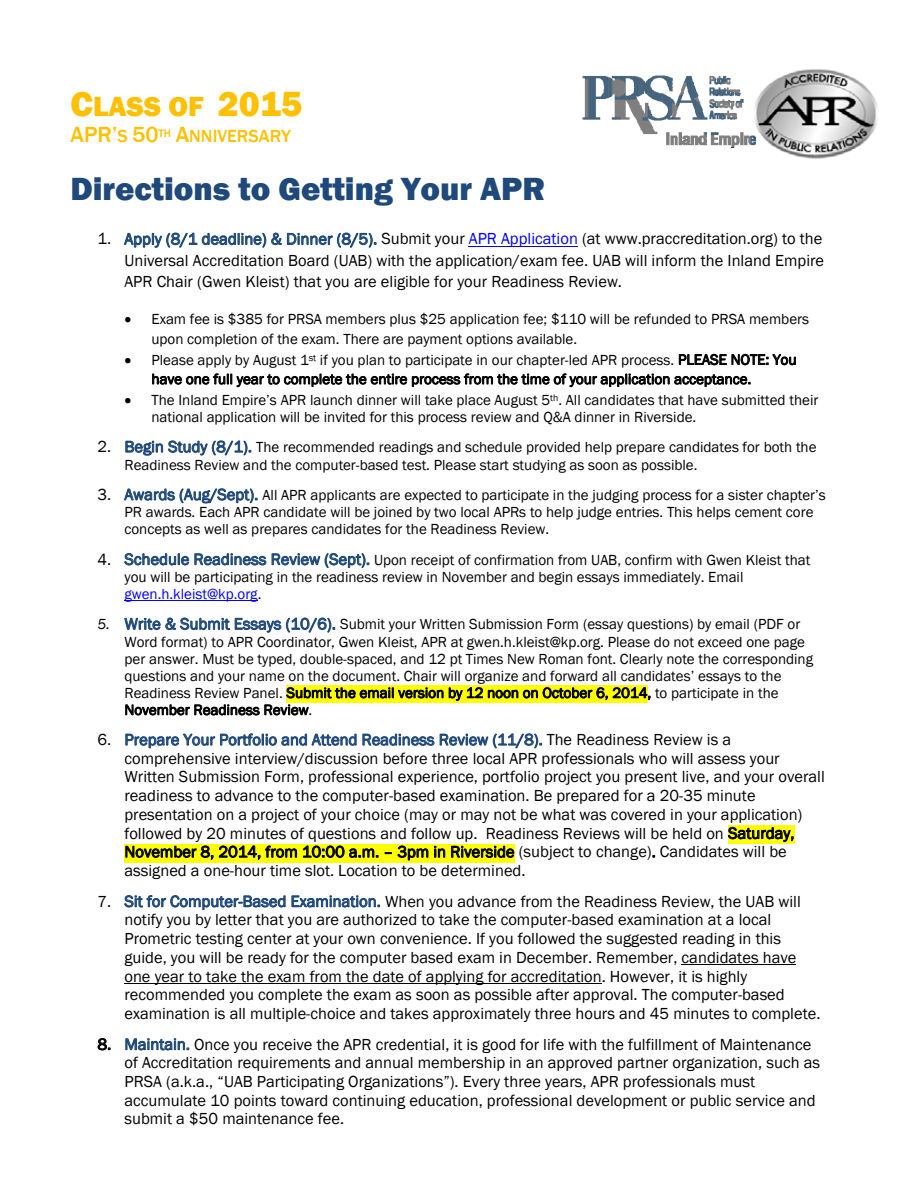
<style>
.page{position:relative;width:918px;height:1188px;background:#fff}
.page>*{position:absolute;margin:0;border:0;box-sizing:border-box;transform-origin:0 0}
.t1{font:800 33px "Franklin Gothic";color:#1f497c}
.t2{font:800 28.5px "Franklin Gothic";color:#ffc000}
.t3{font:500 18px "Franklin Gothic";color:#ffc000}
.t4{font:16.5px/18.8px "Franklin Gothic";color:#000}
.t5{font:15px/17.1px "Franklin Gothic";color:#000}
.s1{font-size:36px}
.s2{font-size:22.5px}
.s3{color:#1f497c}
.s4{color:#00f}
.s5{font-size:16.5px}
.s6{font-size:16.5px;color:#1f497c}
.s7{font-style:italic}
</style>
<div class="page">
<img style="left:755px;top:69px;width:123px;height:90px">
<img style="left:582px;top:76px;width:173px;height:72px">
<svg style="left:124px;top:233px;width:252px;height:15px"></svg>
<hr style="left:469px;top:246px;width:109px;height:1px;background:#00f">
<svg style="left:679px;top:354px;width:117px;height:11px"></svg>
<svg style="left:152px;top:374px;width:598px;height:13px"></svg>
<svg style="left:126px;top:441px;width:125px;height:15px"></svg>
<svg style="left:124px;top:488px;width:133px;height:15px"></svg>
<svg style="left:124px;top:553px;width:65px;height:12px"></svg>
<svg style="left:195px;top:553px;width:71px;height:12px"></svg>
<svg style="left:272px;top:553px;width:97px;height:15px"></svg>
<hr style="left:124px;top:600px;width:134px;height:1px;background:#00f">
<svg style="left:124px;top:618px;width:211px;height:15px"></svg>
<div style="left:286px;top:685px;width:361px;height:17px;background:#ff0"></div>
<svg style="left:286px;top:687px;width:157px;height:11px"></svg>
<svg style="left:449px;top:687px;width:201px;height:14px"></svg>
<svg style="left:125px;top:704px;width:184px;height:11px"></svg>
<svg style="left:126px;top:734px;width:231px;height:14px"></svg>
<svg style="left:363px;top:734px;width:71px;height:12px"></svg>
<svg style="left:440px;top:734px;width:102px;height:14px"></svg>
<div style="left:728px;top:825px;width:66px;height:19px;background:#ff0"></div>
<svg style="left:728px;top:827px;width:66px;height:15px"></svg>
<div style="left:124px;top:844px;width:391px;height:18px;background:#ff0"></div>
<svg style="left:126px;top:846px;width:87px;height:14px"></svg>
<svg style="left:219px;top:846px;width:78px;height:14px"></svg>
<svg style="left:303px;top:846px;width:75px;height:12px"></svg>
<svg style="left:385px;top:846px;width:43px;height:14px"></svg>
<svg style="left:434px;top:846px;width:11px;height:12px"></svg>
<svg style="left:451px;top:846px;width:63px;height:12px"></svg>
<svg style="left:124px;top:895px;width:161px;height:15px"></svg>
<svg style="left:292px;top:895px;width:88px;height:12px"></svg>
<hr style="left:681px;top:964px;width:115px;height:1px;background:#000">
<hr style="left:124px;top:983px;width:478px;height:1px;background:#000">
<svg style="left:98px;top:1038px;width:12px;height:12px"></svg>
<svg style="left:126px;top:1038px;width:63px;height:12px"></svg>
<h2 class="t2" style="left:70px;top:88px;width:233px"><span class="s1">C</span>LASS OF <span class="s1">2015</span></h2>
<p class="t3" style="left:70px;top:125px;width:222px"><span class="s2">APR’</span>S <span class="s2">50</span><sup>TH</sup> <span class="s2">A</span>NNIVERSARY</p>
<h1 class="t1" style="left:70px;top:167px;width:476px">Directions to Getting Your APR</h1>
<p class="t4" style="left:124px;top:229px;width:701px;line-height:21.5px;text-align:justify;text-indent:-27px">1. <span class="s3">Apply (8/1 deadline) &amp; Dinner (8/5).</span> Submit your <span class="s4">APR Application</span> (at www.praccreditation.org) to the Universal Accreditation Board (UAB) with the application/exam fee. UAB will inform the Inland Empire APR Chair (Gwen Kleist) that you are eligible for your Readiness Review.</p>
<p class="t5" style="left:151px;top:310px;width:659px;line-height:19.5px;text-indent:-27px">• Exam fee is $385 for PRSA members plus $25 application fee; $110 will be refunded to PRSA members upon completion of the exam. There are payment options available.</p>
<p class="t5" style="left:151px;top:350px;width:647px;line-height:19.5px;text-indent:-27px">• Please apply by August 1<sup>st</sup> if you plan to participate in our chapter-led APR process. PLEASE NOTE: You have one full year to complete the entire process from the time of your application acceptance.</p>
<p class="t5" style="left:151px;top:392px;width:668px;text-indent:-27px">• The Inland Empire’s APR launch dinner will take place August 5<sup>th</sup>. All candidates that have submitted their national application will be invited for this process review and Q&amp;A dinner in Riverside.</p>
<p class="t5" style="left:124px;top:439px;width:694px;text-indent:-27px"><span class="s5">2.</span> <span class="s6">Begin Study (8/1).</span> The recommended readings and schedule provided help prepare candidates for both the<br>Readiness Review and the computer-based test. Please start studying as soon as possible.</p>
<p class="t5" style="left:124px;top:487px;width:703px;text-indent:-27px"><span class="s5">3.</span> <span class="s6">Awards (Aug/Sept).</span> All APR applicants are expected to participate in the judging process for a sister chapter’s<br>PR awards. Each APR candidate will be joined by two local APRs to help judge entries. This helps cement core concepts as well as prepares candidates for the Readiness Review.</p>
<p class="t5" style="left:124px;top:551px;width:687px;text-indent:-27px"><span class="s5">4.</span> <span class="s6">Schedule Readiness Review (Sept).</span> Upon receipt of confirmation from UAB, confirm with Gwen Kleist that you will be participating in the readiness review in November and begin essays immediately. Email <span class="s4">gwen.h.kleist@kp.org</span>.</p>
<p class="t5" style="left:124px;top:616px;width:690px;text-indent:-27px"><span class="s7">5.</span> <span class="s6">Write &amp; Submit Essays (10/6).</span> Submit your Written Submission Form (essay questions) by email (PDF or Word format) to APR Coordinator, Gwen Kleist, APR at gwen.h.kleist@kp.org. Please do not exceed one page per answer. Must be typed, double-spaced, and 12 pt Times New Roman font. Clearly note the corresponding questions and your name on the document. Chair will organize and forward all candidates’ essays to the Readiness Review Panel. Submit the email version by 12 noon on October 6, 2014, to participate in the November Readiness Review.</p>
<p class="t4" style="left:124px;top:731px;width:702px;text-indent:-27px">6. <span class="s3">Prepare Your Portfolio and Attend Readiness Review (11/8).</span> The Readiness Review is a comprehensive interview/discussion before three local APR professionals who will assess your Written Submission Form, professional experience, portfolio project you present live, and your overall readiness to advance to the computer-based examination. Be prepared for a 20-35 minute presentation on a project of your choice (may or may not be what was covered in your application) followed by 20 minutes of questions and follow up. Readiness Reviews will be held on Saturday, November 8, 2014, from 10:00 a.m. – 3pm in Riverside (subject to change). Candidates will be assigned a one-hour time slot. Location to be determined.</p>
<p class="t4" style="left:124px;top:892px;width:697px;text-indent:-27px">7. <span class="s3">Sit for Computer-Based Examination.</span> When you advance from the Readiness Review, the UAB will notify you by letter that you are authorized to take the computer-based examination at a local Prometric testing center at your own convenience. If you followed the suggested reading in this guide, you will be ready for the computer based exam in December. Remember, candidates have one year to take the exam from the date of applying for accreditation. However, it is highly recommended you complete the exam as soon as possible after approval. The computer-based examination is all multiple-choice and takes approximately three hours and 45 minutes to complete.</p>
<p class="t4" style="left:124px;top:1035px;width:697px;text-indent:-27px">8. <span class="s3">Maintain.</span> Once you receive the APR credential, it is good for life with the fulfillment of Maintenance of Accreditation requirements and annual membership in an approved partner organization, such as PRSA (a.k.a., “UAB Participating Organizations”). Every three years, APR professionals must accumulate 10 points toward continuing education, professional development or public service and submit a $50 maintenance fee.</p>
</div>
